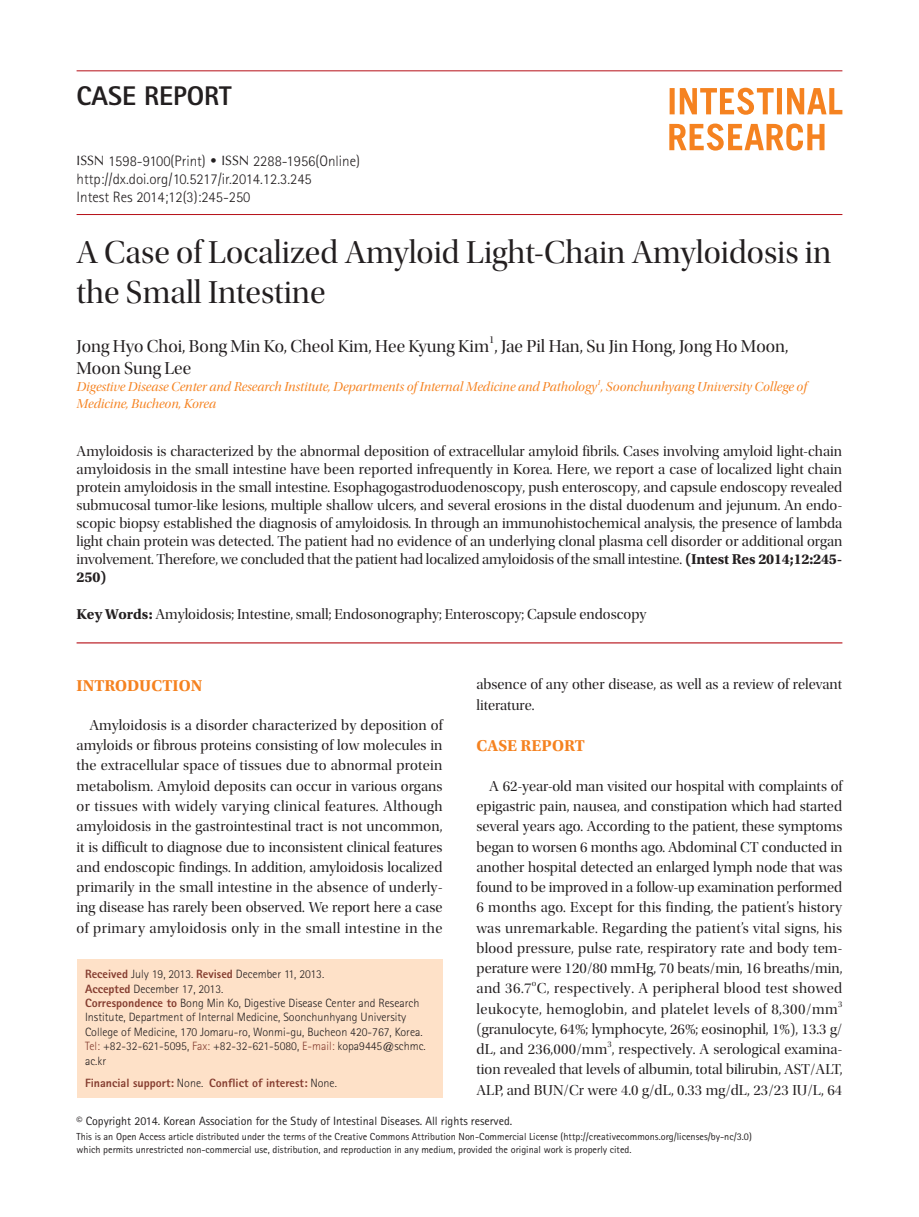
<style>
.page{position:relative;width:919px;height:1217px;background:#fff}
.page>*{position:absolute;margin:0;border:0;box-sizing:border-box;transform-origin:0 0}
.영문제목{font:33px/39.6px "Utopia Std Disp";color:#231f20}
.논문종류{font:800 27px "Rotis Sans Serif Std";color:#231f20}
.영문이름{font:18px "Utopia Std Disp";color:#231f20}
.영문-서론{font:700 16.5px "Utopia Std";color:#f58220}
.영문본문{font:15px/20.2px "Utopia Std Disp";letter-spacing:.005em;color:#231f20}
.영문-초록{font:15px/18px "Utopia Std Disp";letter-spacing:-.005em;color:#231f20;text-align:justify}
.s0{font:300 15px "Rotis Sans Serif Std";color:#231f20}
.영문본문-2{font:15px "Utopia Std Disp";letter-spacing:.03em;color:#231f20}
.영문소속{font:13.5px "Utopia Std Disp It";color:#f58220}
.교신저자{font:300 12px/14.4px "Rotis Sans Serif Std";color:#231f20}
.copyright{font:12px "Rotis Sans Serif Std";color:#231f20}
.교신저자-2{font:800 12px "Rotis Sans Serif Std";color:#843c2f}
.영문이름-2{font:10.5px "Utopia Std Disp";color:#231f20}
.copyright-2{font:10.2px/12.3px "Rotis Sans Serif Std";color:#231f20}
.영문본문-3{font:8.7px "Utopia Std Disp";color:#231f20}
.영문소속-2{font:7.8px "Utopia Std Disp It";color:#f58220}
.s1{font-family:"Optima LT Std";font-weight:400;font-size:13.5px}
.s2{font-family:"Utopia Std";font-weight:700}
.s3{font-weight:800;color:#843c2f}
.s4{color:#843c2f}
.s5{font-weight:300;color:#231f20}
</style>
<div class="page">
<div style="left:77px;top:959px;width:365px;height:138px;background:#fee1c8"></div>
<hr style="left:77px;top:70px;width:765px;height:1px;background:#b50e16">
<hr style="left:77px;top:214px;width:765px;height:1px;background:#b50e16">
<svg style="left:669px;top:123px;width:155px;height:27px"></svg>
<svg style="left:669px;top:88px;width:173px;height:27px"></svg>
<hr style="left:77px;top:642px;width:765px;height:1px;background:#b50e16">
<p class="논문종류" style="left:77px;top:79px;width:157px">CASE REPORT</p>
<p class="s0" style="left:77px;top:152px;width:285px"><span class="s1">ISSN</span> 1598-9100(Print) <span class="s1">• ISSN</span> 2288-1956(Online)</p>
<p class="s0" style="left:77px;top:170px;width:237px">http://dx.doi.org/10.5217/ir.2014.12.3.245</p>
<p class="s0" style="left:77px;top:188px;width:175px">Intest Res 2014;12(3):245-250</p>
<p class="영문제목" style="left:77px;top:233px;width:756px">A Case of Localized Amyloid Light-Chain Amyloidosis in the Small Intestine</p>
<p class="영문이름" style="left:77px;top:336px;width:713px">Jong Hyo Choi, Bong Min Ko, Cheol Kim, Hee Kyung Kim , Jae Pil Han, Su Jin Hong, Jong Ho Moon,</p>
<p class="영문이름-2" style="left:489px;top:334px;width:7px">1</p>
<p class="영문이름" style="left:77px;top:358px;width:116px">Moon Sung Lee</p>
<p class="영문소속" style="left:77px;top:380px;width:731px">Digestive Disease Center and Research Institute, Departments of Internal Medicine and Pathology , Soonchunhyang University College of</p>
<p class="영문소속-2" style="left:597px;top:378px;width:5px">1</p>
<p class="영문소속" style="left:77px;top:396px;width:141px">Medicine, Bucheon, Korea</p>
<p class="영문-초록" style="left:77px;top:443px;width:767px">Amyloidosis is characterized by the abnormal deposition of extracellular amyloid fibrils. Cases involving amyloid light-chain amyloidosis in the small intestine have been reported infrequently in Korea. Here, we report a case of localized light chain protein amyloidosis in the small intestine. Esophagogastroduodenoscopy, push enteroscopy, and capsule endoscopy revealed submucosal tumor-like lesions, multiple shallow ulcers, and several erosions in the distal duodenum and jejunum. An endo&shy;scopic biopsy established the diagnosis of amyloidosis. In through an immunohistochemical analysis, the presence of lambda light chain protein was detected. The patient had no evidence of an underlying clonal plasma cell disorder or additional organ involvement. Therefore, we concluded that the patient had localized amyloidosis of the small intestine. <span class="s2">(Intest Res 2014;12:245- 250)</span></p>
<p class="영문-초록" style="left:77px;top:605px;width:571px"><span class="s2">Key Words:</span> Amyloidosis; Intestine, small; Endosonography; Enteroscopy; Capsule endoscopy</p>
<p class="영문-서론" style="left:77px;top:675px;width:127px">INTRODUCTION</p>
<p class="영문본문" style="left:77px;top:715px;width:367px;text-align:justify;text-indent:13px">Amyloidosis is a disorder characterized by deposition of amyloids or fibrous proteins consisting of low molecules in the extracellular space of tissues due to abnormal protein metabolism. Amyloid deposits can occur in various organs or tissues with widely varying clinical features. Although amyloidosis in the gastrointestinal tract is not uncommon, it is difficult to diagnose due to inconsistent clinical features and endoscopic findings. In addition, amyloidosis localized primarily in the small intestine in the absence of underly&shy;ing disease has rarely been observed. We report here a case of primary amyloidosis only in the small intestine in the</p>
<p class="교신저자" style="left:85px;top:966px;width:241px"><span class="s3">Received</span> July 19, 2013. <span class="s3">Revised</span> December 11, 2013.</p>
<p class="교신저자" style="left:85px;top:981px;width:140px"><span class="s3">Accepted</span> December 17, 2013.</p>
<p class="교신저자" style="left:85px;top:995px;width:342px"><span class="s3">Correspondence to</span> Bong Min Ko, Digestive Disease Center and Research Institute, Department of Internal Medicine, Soonchunhyang University College of Medicine, 170 Jomaru-ro, Wonmi-gu, Bucheon 420-767, Korea.<br><span class="s4">Tel:</span> +82-32-621-5095, <span class="s4">Fax:</span> +82-32-621-5080, <span class="s4">E-mail:</span> kopa9445@schmc. ac.kr</p>
<p class="교신저자-2" style="left:85px;top:1075px;width:253px">Financial support: <span class="s5">None.</span> Conflict of interest: <span class="s5">None.</span></p>
<p class="영문본문" style="left:476px;top:674px;width:367px">absence of any other disease, as well as a review of relevant literature.</p>
<p class="영문-서론" style="left:476px;top:736px;width:110px">CASE REPORT</p>
<p class="영문본문" style="left:476px;top:775px;width:367px;text-align:justify;text-indent:13px">A 62-year-old man visited our hospital with complaints of epigastric pain, nausea, and constipation which had started several years ago. According to the patient, these symptoms began to worsen 6 months ago. Abdominal CT conducted in another hospital detected an enlarged lymph node that was found to be improved in a follow-up examination performed 6 months ago. Except for this finding, the patient’s history was unremarkable. Regarding the patient’s vital signs, his blood pressure, pulse rate, respiratory rate and body tem&shy;perature were 120/80 mmHg, 70 beats/min, 16 breaths/min, and 36.7 C, respectively. A peripheral blood test showed</p>
<p class="영문본문-3" style="left:532px;top:978px;width:6px">o</p>
<p class="영문본문-2" style="left:476px;top:1000px;width:362px">leukocyte, hemoglobin, and platelet levels of 8,300/mm</p>
<p class="영문본문-3" style="left:838px;top:998px;width:6px">3</p>
<p class="영문본문" style="left:476px;top:1018px;width:367px">(granulocyte, 64%; lymphocyte, 26%; eosinophil, 1%), 13.3 g/ dL, and 236,000/mm , respectively. A serological examina-</p>
<p class="영문본문-3" style="left:607px;top:1039px;width:6px">3</p>
<p class="영문본문" style="left:476px;top:1059px;width:367px">tion revealed that levels of albumin, total bilirubin, AST/ALT,<br>ALP, and BUN/Cr were 4.0 g/dL, 0.33 mg/dL, 23/23 IU/L, 64</p>
<p class="copyright" style="left:77px;top:1113px;width:437px">© Copyright 2014. Korean Association for the Study of Intestinal Diseases. All rights reserved.</p>
<p class="copyright-2" style="left:77px;top:1130px;width:676px">This is an Open Access article distributed under the terms of the Creative Commons Attribution Non-Commercial License (http://creativecommons.org/licenses/by-nc/3.0) which permits unrestricted non-commercial use, distribution, and reproduction in any medium, provided the original work is properly cited.</p>
</div>
